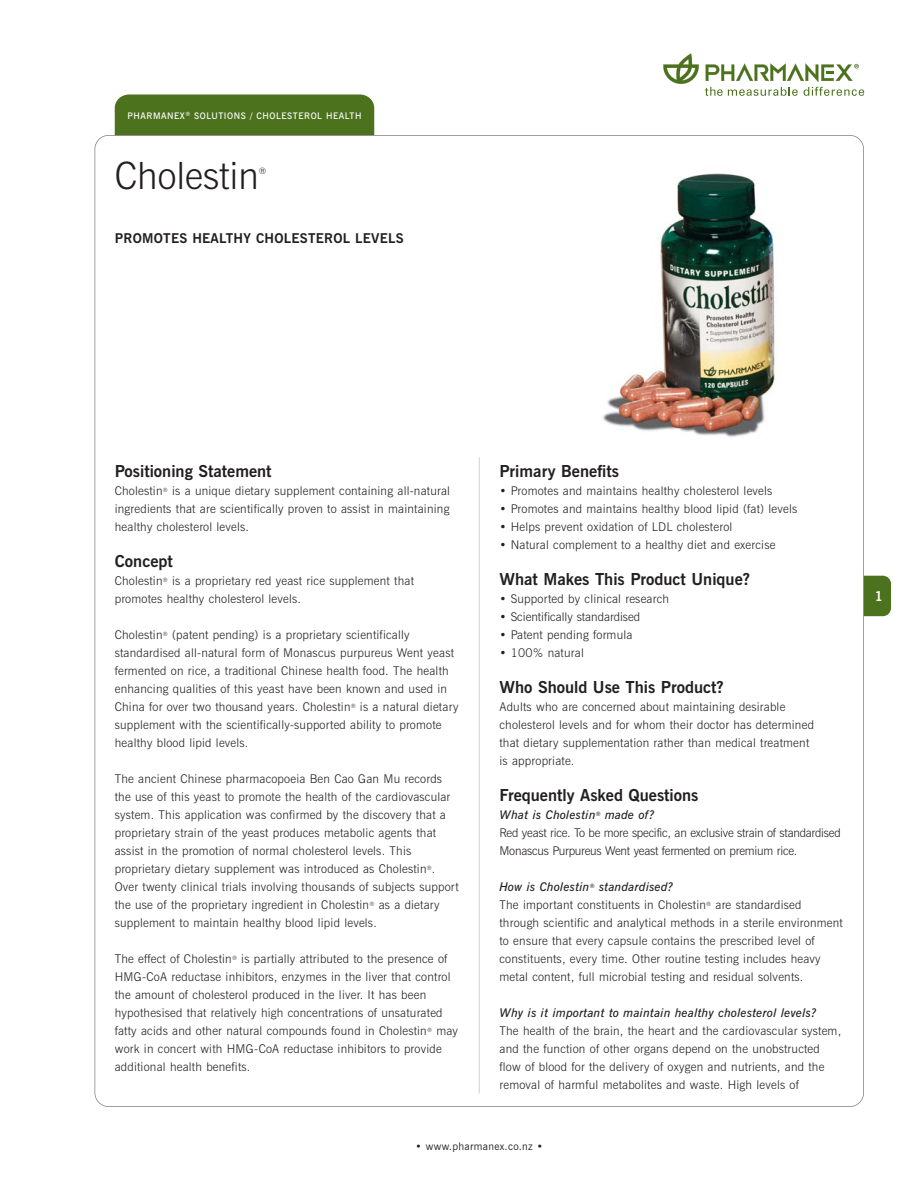
<style>
.page{position:relative;width:918px;height:1188px;background:#fff}
.page>*{position:absolute;margin:0;border:0;box-sizing:border-box;transform-origin:0 0}
.t1{font:300 37.5px "News Gothic BT";color:#231f20}
.t2{font:700 16.5px "News Gothic BT";color:#231f20}
.t3{font:700 13.5px "News Gothic BT";letter-spacing:.02em;color:#231f20}
.t4{font:700 13.5px "News Gothic BT";color:#fff}
.t5{font:300 12px/18px "News Gothic BT";letter-spacing:.02em;color:#231f20}
.t6{font:300 12px/18px "News Gothic BT";letter-spacing:-.02em;color:#231f20}
.t7{font:italic 600 12px "News Gothic BT";letter-spacing:.02em;color:#231f20}
.t8{font:300 12px "News Gothic BT";color:#231f20}
.t9{font:10.5px "News Gothic BT";letter-spacing:.03em;color:#231f20}
.t10{font:600 9px "News Gothic BT";letter-spacing:.06em;color:#fff}
.t11{font:300 9px "News Gothic BT";color:#231f20}
.s1{font-weight:600;font-style:italic}
</style>
<div class="page">
<div style="left:115px;top:94px;width:259px;height:41px;background:#4c721d"></div>
<div style="left:844px;top:576px;width:47px;height:40px;background:#4c721d;border-radius:8px"></div>
<div style="left:95px;top:135px;width:769px;height:972px;background:#fff;border-radius:14px"></div>
<hr style="left:479px;top:457px;width:1px;height:637px;background:#d1d3d4">
<img style="left:603px;top:173px;width:173px;height:264px">
<svg style="left:663px;top:53px;width:36px;height:31px"></svg>
<svg style="left:705px;top:63px;width:159px;height:33px"></svg>
<p class="t10" style="left:127px;top:112px;width:236px">PHARMANEX<sup>®</sup> SOLUTIONS / CHOLESTEROL HEALTH</p>
<h1 class="t1" style="left:115px;top:162px;width:146px">Cholestin</h1>
<p class="t11" style="left:259px;top:168px;width:9px">®</p>
<p class="t3" style="left:115px;top:233px;width:291px">PROMOTES HEALTHY CHOLESTEROL LEVELS</p>
<h2 class="t2" style="left:115px;top:465px;width:158px">Positioning Statement</h2>
<p class="t5" style="left:115px;top:483px;width:337px;text-align:justify">Cholestin<sup>®</sup> is a unique dietary supplement containing all-natural ingredients that are scientifically proven to assist in maintaining healthy cholesterol levels.</p>
<h2 class="t2" style="left:115px;top:555px;width:60px">Concept</h2>
<p class="t5" style="left:115px;top:573px;width:301px">Cholestin<sup>®</sup> is a proprietary red yeast rice supplement that promotes healthy cholesterol levels.</p>
<p class="t5" style="left:115px;top:627px;width:345px">Cholestin<sup>®</sup> (patent pending) is a proprietary scientifically standardised all-natural form of Monascus purpureus Went yeast fermented on rice, a traditional Chinese health food. The health enhancing qualities of this yeast have been known and used in China for over two thousand years. Cholestin<sup>®</sup> is a natural dietary supplement with the scientifically-supported ability to promote healthy blood lipid levels.</p>
<p class="t5" style="left:115px;top:771px;width:345px">The ancient Chinese pharmacopoeia Ben Cao Gan Mu records the use of this yeast to promote the health of the cardiovascular system. This application was confirmed by the discovery that a proprietary strain of the yeast produces metabolic agents that assist in the promotion of normal cholesterol levels. This proprietary dietary supplement was introduced as Cholestin<sup>®</sup>.<br>Over twenty clinical trials involving thousands of subjects support the use of the proprietary ingredient in Cholestin<sup>®</sup> as a dietary supplement to maintain healthy blood lipid levels.</p>
<p class="t5" style="left:115px;top:951px;width:345px">The effect of Cholestin<sup>®</sup> is partially attributed to the presence of HMG-CoA reductase inhibitors, enzymes in the liver that control the amount of cholesterol produced in the liver. It has been hypothesised that relatively high concentrations of unsaturated fatty acids and other natural compounds found in Cholestin<sup>®</sup> may work in concert with HMG-CoA reductase inhibitors to provide additional health benefits.</p>
<h2 class="t2" style="left:500px;top:465px;width:121px">Primary Benefits</h2>
<p class="t5" style="left:500px;top:483px;width:274px">• Promotes and maintains healthy cholesterol levels</p>
<p class="t5" style="left:500px;top:501px;width:299px">• Promotes and maintains healthy blood lipid (fat) levels</p>
<p class="t5" style="left:500px;top:519px;width:234px">• Helps prevent oxidation of LDL cholesterol</p>
<p class="t5" style="left:500px;top:537px;width:277px">• Natural complement to a healthy diet and exercise</p>
<h2 class="t2" style="left:500px;top:573px;width:252px">What Makes This Product Unique?</h2>
<p class="t5" style="left:500px;top:591px;width:171px">• Supported by clinical research</p>
<p class="t8" style="left:500px;top:612px;width:142px">• Scientifically standardised</p>
<p class="t5" style="left:500px;top:627px;width:135px">• Patent pending formula</p>
<p class="t5" style="left:500px;top:645px;width:86px">• 100% natural</p>
<h2 class="t2" style="left:500px;top:681px;width:226px">Who Should Use This Product?</h2>
<p class="t5" style="left:500px;top:699px;width:316px">Adults who are concerned about maintaining desirable cholesterol levels and for whom their doctor has determined that dietary supplementation rather than medical treatment is appropriate.</p>
<h2 class="t2" style="left:500px;top:789px;width:201px">Frequently Asked Questions</h2>
<p class="t6" style="left:499px;top:807px;width:343px"><span class="s1">What is Cholestin</span><sup>®</sup> <span class="s1">made of?<br></span>Red yeast rice. To be more specific, an exclusive strain of standardised<br>Monascus Purpureus Went yeast fermented on premium rice.</p>
<p class="t5" style="left:499px;top:879px;width:345px"><span class="s1">How is Cholestin</span><sup>®</sup> <span class="s1">standardised?<br></span>The important constituents in Cholestin<sup>®</sup> are standardised through scientific and analytical methods in a sterile environment to ensure that every capsule contains the prescribed level of constituents, every time. Other routine testing includes heavy metal content, full microbial testing and residual solvents.</p>
<p class="t7" style="left:499px;top:1008px;width:319px">Why is it important to maintain healthy cholesterol levels?</p>
<p class="t5" style="left:499px;top:1023px;width:343px">The health of the brain, the heart and the cardiovascular system, and the function of other organs depend on the unobstructed flow of blood for the delivery of oxygen and nutrients, and the removal of harmful metabolites and waste. High levels of</p>
<p class="t9" style="left:415px;top:1142px;width:129px">• www.pharmanex.co.nz •</p>
<p class="t4" style="left:875px;top:591px;width:10px">1</p>
</div>
